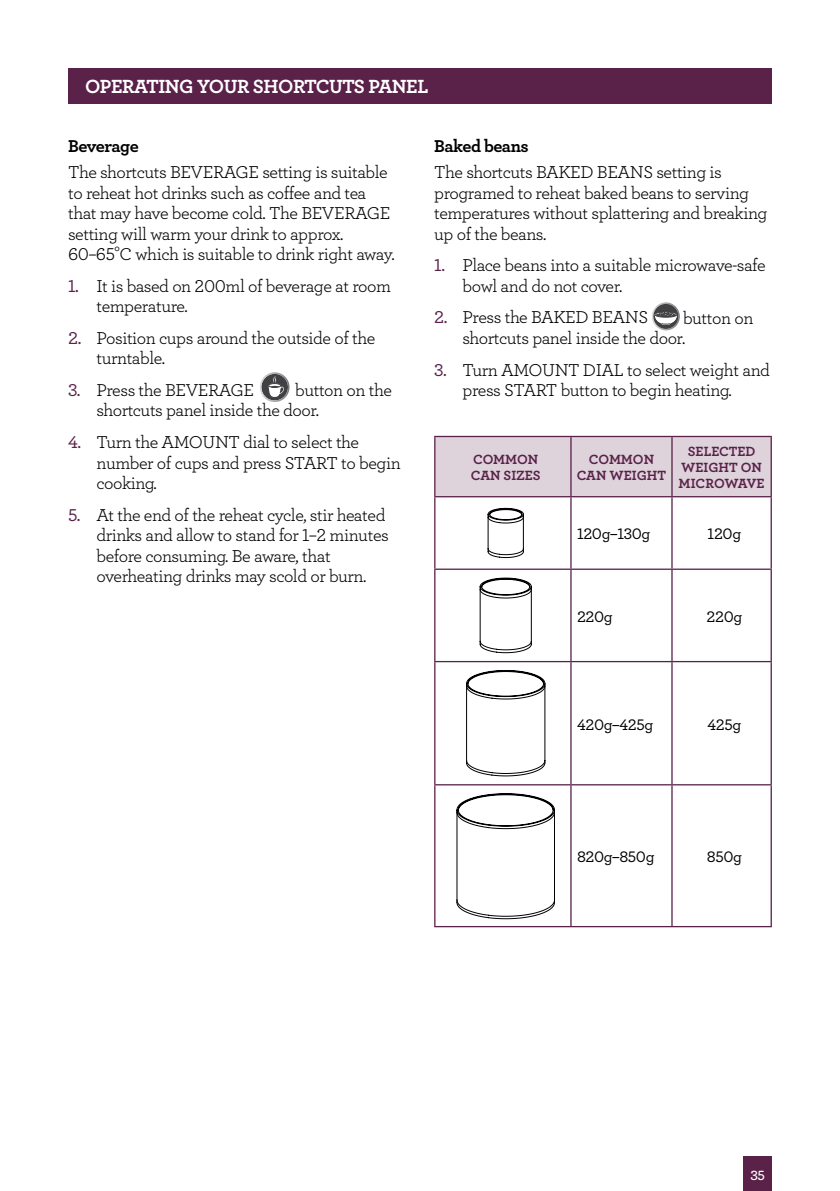
<style>
.page{position:relative;width:840px;height:1191px;background:#fff}
.page>*{position:absolute;margin:0;border:0;box-sizing:border-box;transform-origin:0 0}
.t1{font:20px "Archer Bold LF";letter-spacing:-.025em;color:#fff}
.t2{font:18px/20.4px "Archer Book LF";letter-spacing:-.025em;color:#000}
.t3{font:18px "Archer Bold LF";letter-spacing:-.025em;color:#000}
.t4{font:16px "Archer Medium LF";letter-spacing:-.025em;color:#000}
.t5{font:14px/16px "Archer Bold LF";color:#5a2149;text-align:center}
.t6{font:14px "Archer Semibold LF";color:#fff}
.t7{font:700 condensed 7.4px "Helvetica Neue";color:#414042}
.t8{font:700 condensed 7.2px "Helvetica Neue";color:#414042;scale:.96 1}
.t9{font:700 condensed 6.8px "Helvetica Neue";color:#414042;scale:.96 1}
.s1{font-family:"Archer Medium LF";color:#5a2149}
</style>
<div class="page">
<div style="left:743px;top:1157px;width:28px;height:34px;background:#5a2149"></div>
<div style="left:68px;top:68px;width:703px;height:36px;background:#5a2149"></div>
<svg style="left:260px;top:372px;width:30px;height:30px"></svg>
<svg style="left:652px;top:302px;width:27px;height:28px"></svg>
<div style="left:435px;top:437px;width:335px;height:59px;background:#ded3db"></div>
<hr style="left:570px;top:437px;width:1px;height:59px;background:#5a2149">
<hr style="left:671px;top:437px;width:1px;height:59px;background:#5a2149">
<hr style="left:770px;top:497px;width:1px;height:71px;background:#5a2149">
<hr style="left:434px;top:568px;width:136px;height:2px;background:#5a2149">
<hr style="left:570px;top:568px;width:101px;height:2px;background:#5a2149">
<hr style="left:671px;top:568px;width:100px;height:2px;background:#5a2149">
<hr style="left:770px;top:570px;width:1px;height:91px;background:#5a2149">
<hr style="left:434px;top:661px;width:136px;height:1px;background:#5a2149">
<hr style="left:570px;top:661px;width:101px;height:1px;background:#5a2149">
<hr style="left:671px;top:661px;width:100px;height:1px;background:#5a2149">
<hr style="left:770px;top:662px;width:1px;height:122px;background:#5a2149">
<hr style="left:434px;top:784px;width:136px;height:1px;background:#5a2149">
<hr style="left:570px;top:784px;width:101px;height:1px;background:#5a2149">
<hr style="left:671px;top:784px;width:100px;height:1px;background:#5a2149">
<hr style="left:770px;top:785px;width:1px;height:141px;background:#5a2149">
<hr style="left:434px;top:926px;width:136px;height:1px;background:#5a2149">
<hr style="left:570px;top:926px;width:101px;height:1px;background:#5a2149">
<hr style="left:671px;top:926px;width:100px;height:1px;background:#5a2149">
<hr style="left:434px;top:436px;width:136px;height:1px;background:#5a2149">
<hr style="left:434px;top:437px;width:1px;height:59px;background:#5a2149">
<hr style="left:570px;top:436px;width:101px;height:1px;background:#5a2149">
<hr style="left:671px;top:436px;width:100px;height:1px;background:#5a2149">
<hr style="left:770px;top:437px;width:1px;height:59px;background:#5a2149">
<hr style="left:434px;top:496px;width:136px;height:1px;background:#5a2149">
<hr style="left:570px;top:496px;width:101px;height:1px;background:#5a2149">
<hr style="left:671px;top:496px;width:100px;height:1px;background:#5a2149">
<hr style="left:434px;top:497px;width:1px;height:71px;background:#5a2149">
<hr style="left:570px;top:497px;width:1px;height:71px;background:#5a2149">
<hr style="left:671px;top:497px;width:1px;height:71px;background:#5a2149">
<hr style="left:434px;top:570px;width:1px;height:91px;background:#5a2149">
<hr style="left:570px;top:570px;width:1px;height:91px;background:#5a2149">
<hr style="left:671px;top:570px;width:1px;height:91px;background:#5a2149">
<hr style="left:434px;top:662px;width:1px;height:122px;background:#5a2149">
<hr style="left:570px;top:662px;width:1px;height:122px;background:#5a2149">
<hr style="left:671px;top:662px;width:1px;height:122px;background:#5a2149">
<hr style="left:434px;top:785px;width:1px;height:141px;background:#5a2149">
<hr style="left:570px;top:785px;width:1px;height:141px;background:#5a2149">
<hr style="left:671px;top:785px;width:1px;height:141px;background:#5a2149">
<svg style="left:487px;top:507px;width:37px;height:51px"></svg>
<svg style="left:479px;top:577px;width:53px;height:76px"></svg>
<svg style="left:466px;top:670px;width:79px;height:106px"></svg>
<svg style="left:456px;top:793px;width:99px;height:126px"></svg>
<p class="t1" style="left:85px;top:73px;width:344px">OPERATING YOUR SHORTCUTS PANEL</p>
<p class="t3" style="left:68px;top:135px;width:72px">Beverage</p>
<p class="t2" style="left:68px;top:162px;width:328px">The shortcuts BEVERAGE setting is suitable to reheat hot drinks such as coffee and tea that may have become cold. The BEVERAGE setting will warm your drink to approx.<br>60–65°C which is suitable to drink right away.</p>
<p class="t2" style="left:96px;top:275px;width:296px;text-indent:-28px"><span class="s1">1.</span> It is based on 200ml of beverage at room temperature.</p>
<p class="t2" style="left:96px;top:327px;width:280px;text-indent:-28px"><span class="s1">2.</span> Position cups around the outside of the turntable.</p>
<p class="t2" style="left:68px;top:379px;width:187px"><span class="s1">3.</span> Press the BEVERAGE</p>
<p class="t2" style="left:96px;top:379px;width:297px;text-indent:198px">button on the shortcuts panel inside the door.</p>
<p class="t2" style="left:96px;top:431px;width:306px;text-indent:-28px"><span class="s1">4.</span> Turn the AMOUNT dial to select the number of cups and press START to begin cooking.</p>
<p class="t2" style="left:96px;top:504px;width:294px;text-indent:-28px"><span class="s1">5.</span> At the end of the reheat cycle, stir heated drinks and allow to stand for 1–2 minutes before consuming. Be aware, that overheating drinks may scold or burn.</p>
<p class="t8" style="left:257px;top:444px;width:38px">Baked Beans</p>
<p class="t8" style="left:267px;top:531px;width:16px">Pizza</p>
<p class="t8" style="left:255px;top:575px;width:42px">Grilled Cheese</p>
<p class="t3" style="left:434px;top:135px;width:96px">Baked beans</p>
<p class="t2" style="left:434px;top:162px;width:334px">The shortcuts BAKED BEANS setting is programed to reheat baked beans to serving temperatures without splattering and breaking up of the beans.</p>
<p class="t2" style="left:462px;top:255px;width:304px;text-indent:-28px"><span class="s1">1.</span> Place beans into a suitable microwave-safe bowl and do not cover.</p>
<p class="t2" style="left:434px;top:307px;width:215px"><span class="s1">2.</span> Press the BAKED BEANS</p>
<p class="t7" style="left:649px;top:208px;width:34px">FAVOURITE</p>
<p class="t2" style="left:462px;top:307px;width:292px;text-indent:220px">button on shortcuts panel inside the door.</p>
<p class="t2" style="left:434px;top:359px;width:337px;text-align:center"><span class="s1">3.</span> Turn AMOUNT DIAL to select weight and press START button to begin heating.</p>
<p class="t9" style="left:648px;top:330px;width:36px">Baked Beans</p>
<p class="t9" style="left:648px;top:371px;width:37px">Baked Potato</p>
<p class="t5" style="left:470px;top:451px;width:71px;text-align:left">COMMON<br>CAN SIZES</p>
<p class="t5" style="left:576px;top:451px;width:91px">COMMON<br>CAN WEIGHT</p>
<p class="t5" style="left:678px;top:443px;width:87px">SELECTED<br>WEIGHT ON<br>MICROWAVE</p>
<p class="t4" style="left:576px;top:524px;width:75px">120g–130g</p>
<p class="t4" style="left:707px;top:524px;width:35px">120g</p>
<p class="t4" style="left:576px;top:606px;width:37px">220g</p>
<p class="t4" style="left:706px;top:606px;width:37px">220g</p>
<p class="t4" style="left:576px;top:714px;width:78px">420g–425g</p>
<p class="t4" style="left:707px;top:714px;width:35px">425g</p>
<p class="t4" style="left:576px;top:846px;width:79px">820g–850g</p>
<p class="t4" style="left:706px;top:846px;width:37px">850g</p>
<p class="t6" style="left:750px;top:1166px;width:16px">35</p>
</div>
